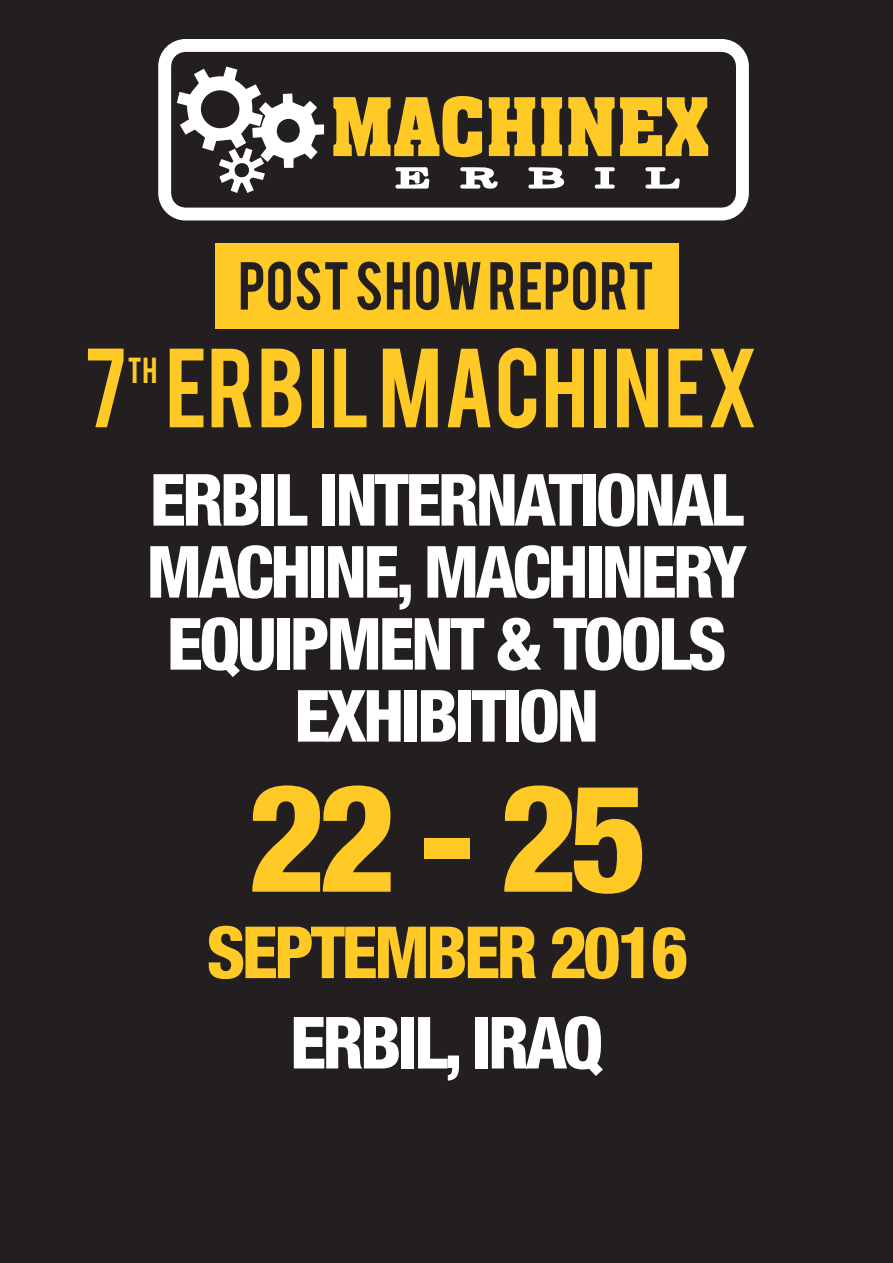
<style>
.page{position:relative;width:893px;height:1263px;background:#231f20}
.page>*{position:absolute;margin:0;border:0;box-sizing:border-box;transform-origin:0 0}
.t1{font:800 condensed 150px "Helvetica Neue LT Pro";color:#ffc926}
.t2{font:88.35px "Bebas";letter-spacing:.02em;color:#ffc926}
.t3{font:800 condensed 72px/72px "Helvetica Neue LT Pro";letter-spacing:-.05em;color:#fff;text-align:center}
.t4{font:800 condensed 72px "Helvetica Neue LT Pro";letter-spacing:-.05em;color:#ffc926}
.t5{font:53.25px "Bebas";color:#231f20}
.t6{font:28.5px "Bebas";color:#ffc926}
</style>
<div class="page">
<div style="left:215px;top:244px;width:463px;height:85px;background:#ffc926"></div>
<svg style="left:158px;top:39px;width:591px;height:181px"></svg>
<svg style="left:489px;top:97px;width:46px;height:59px"></svg>
<svg style="left:568px;top:97px;width:140px;height:59px"></svg>
<svg style="left:333px;top:95px;width:149px;height:64px"></svg>
<svg style="left:541px;top:97px;width:21px;height:59px"></svg>
<svg style="left:177px;top:67px;width:147px;height:126px"></svg>
<svg style="left:528px;top:167px;width:37px;height:22px"></svg>
<svg style="left:460px;top:167px;width:38px;height:22px"></svg>
<svg style="left:395px;top:167px;width:34px;height:22px"></svg>
<svg style="left:645px;top:167px;width:35px;height:22px"></svg>
<svg style="left:595px;top:167px;width:20px;height:22px"></svg>
<p class="t5" style="left:238px;top:247px;width:418px">POST SHOW REPORT</p>
<p class="t2" style="left:84px;top:324px;width:676px">7 ERBIL MACHINEX</p>
<p class="t6" style="left:128px;top:349px;width:31px">TH</p>
<p class="t3" style="left:146px;top:463px;width:602px">ERBIL INTERNATIONAL<br>MACHINE, MACHINERY<br>EQUIPMENT &amp; TOOLS<br>EXHIBITION</p>
<h1 class="t1" style="left:247px;top:745px;width:402px">22 - 25</h1>
<p class="t4" style="left:207px;top:908px;width:483px">SEPTEMBER 2016</p>
<p class="t3" style="left:290px;top:1006px;width:315px">ERBIL, IRAQ</p>
</div>
